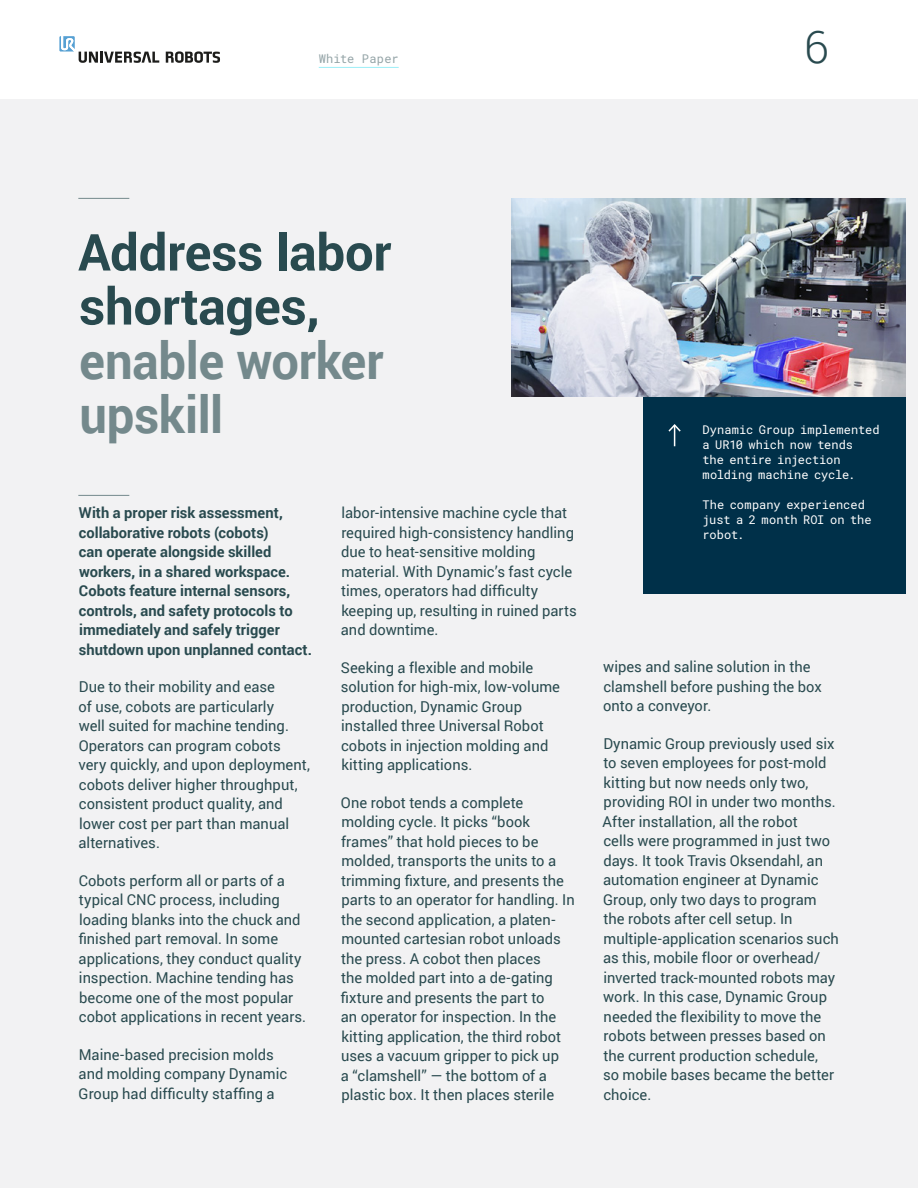
<style>
.page{position:relative;width:918px;height:1188px;background:#fff}
.page>*{position:absolute;margin:0;border:0;box-sizing:border-box;transform-origin:0 0}
.t1{font:700 51px/54px "Roboto";letter-spacing:-.005em;color:#294a4f}
.t2{font:700 51px/54px "Roboto";letter-spacing:-.005em;color:#74898c;scale:.96 1}
.t3{font:300 45px "Roboto";color:#294a4f}
.t4{font:15px/19.5px "Roboto";color:#294a4f}
.t5{font:700 15px/19.5px "Roboto";color:#294a4f}
.t6{font:12px/15px "Roboto Mono";color:#fff}
.t7{font:12px "Roboto Mono";letter-spacing:.01em;color:#94a4a7}
</style>
<div class="page">
<hr style="left:319px;top:67px;width:80px;height:1px;background:#9beef7">
<svg style="left:166px;top:51px;width:54px;height:12px"></svg>
<svg style="left:59px;top:36px;width:100px;height:27px"></svg>
<div style="left:0;top:99px;width:918px;height:1089px;background:#f2f2f3"></div>
<div style="left:643px;top:396px;width:262px;height:198px;background:#003049"></div>
<svg style="left:668px;top:424px;width:13px;height:22px"></svg>
<img style="left:512px;top:198px;width:393px;height:198px">
<hr style="left:78px;top:495px;width:51px;height:1px;background:#74898c">
<hr style="left:78px;top:198px;width:51px;height:1px;background:#74898c">
<p class="t7" style="left:319px;top:50px;width:81px">White Paper</p>
<h2 class="t3" style="left:804px;top:16px;width:26px">6</h2>
<h1 class="t1" style="left:78px;top:223px;width:315px">Address labor shortages,</h1>
<h1 class="t2" style="left:79px;top:331px;width:319px">enable worker upskill</h1>
<p class="t5" style="left:79px;top:503px;width:235px">With a proper risk assessment, collaborative robots (cobots)<br>can operate alongside skilled workers, in a shared workspace.<br>Cobots feature internal sensors, controls, and safety protocols to immediately and safely trigger shutdown upon unplanned contact.</p>
<p class="t4" style="left:79px;top:677px;width:233px">Due to their mobility and ease<br>of use, cobots are particularly<br>well suited for machine tending.<br>Operators can program cobots very quickly, and upon deployment, cobots deliver higher throughput, consistent product quality, and lower cost per part than manual alternatives.</p>
<p class="t4" style="left:79px;top:870px;width:229px">Cobots perform all or parts of a typical CNC process, including loading blanks into the chuck and finished part removal. In some applications, they conduct quality inspection. Machine tending has become one of the most popular cobot applications in recent years.</p>
<p class="t4" style="left:79px;top:1044px;width:210px">Maine-based precision molds and molding company Dynamic<br>Group had difficulty staffing a</p>
<p class="t4" style="left:341px;top:503px;width:238px">labor-intensive machine cycle that required high-consistency handling due to heat-sensitive molding material. With Dynamic’s fast cycle times, operators had difficulty keeping up, resulting in ruined parts and downtime.</p>
<p class="t4" style="left:341px;top:657px;width:221px">Seeking a flexible and mobile solution for high-mix, low-volume production, Dynamic Group installed three Universal Robot cobots in injection molding and kitting applications.</p>
<p class="t4" style="left:341px;top:792px;width:235px">One robot tends a complete molding cycle. It picks “book frames” that hold pieces to be molded, transports the units to a trimming fixture, and presents the parts to an operator for handling. In the second application, a platen&shy;mounted cartesian robot unloads the press. A cobot then places<br>the molded part into a de-gating fixture and presents the part to<br>an operator for inspection. In the kitting application, the third robot uses a vacuum gripper to pick up<br>a “clamshell” — the bottom of a plastic box. It then places sterile</p>
<p class="t6" style="left:702px;top:422px;width:179px">Dynamic Group implemented a UR10 which now tends<br>the entire injection molding machine cycle.</p>
<p class="t6" style="left:702px;top:497px;width:171px">The company experienced just a 2 month ROI on the robot.</p>
<p class="t4" style="left:603px;top:657px;width:220px">wipes and saline solution in the clamshell before pushing the box onto a conveyor.</p>
<p class="t4" style="left:603px;top:733px;width:238px">Dynamic Group previously used six to seven employees for post-mold kitting but now needs only two, providing ROI in under two months.<br>After installation, all the robot<br>cells were programmed in just two days. It took Travis Oksendahl, an automation engineer at Dynamic<br>Group, only two days to program the robots after cell setup. In multiple-application scenarios such as this, mobile floor or overhead/ inverted track-mounted robots may work. In this case, Dynamic Group needed the flexibility to move the robots between presses based on the current production schedule,<br>so mobile bases became the better choice.</p>
</div>
